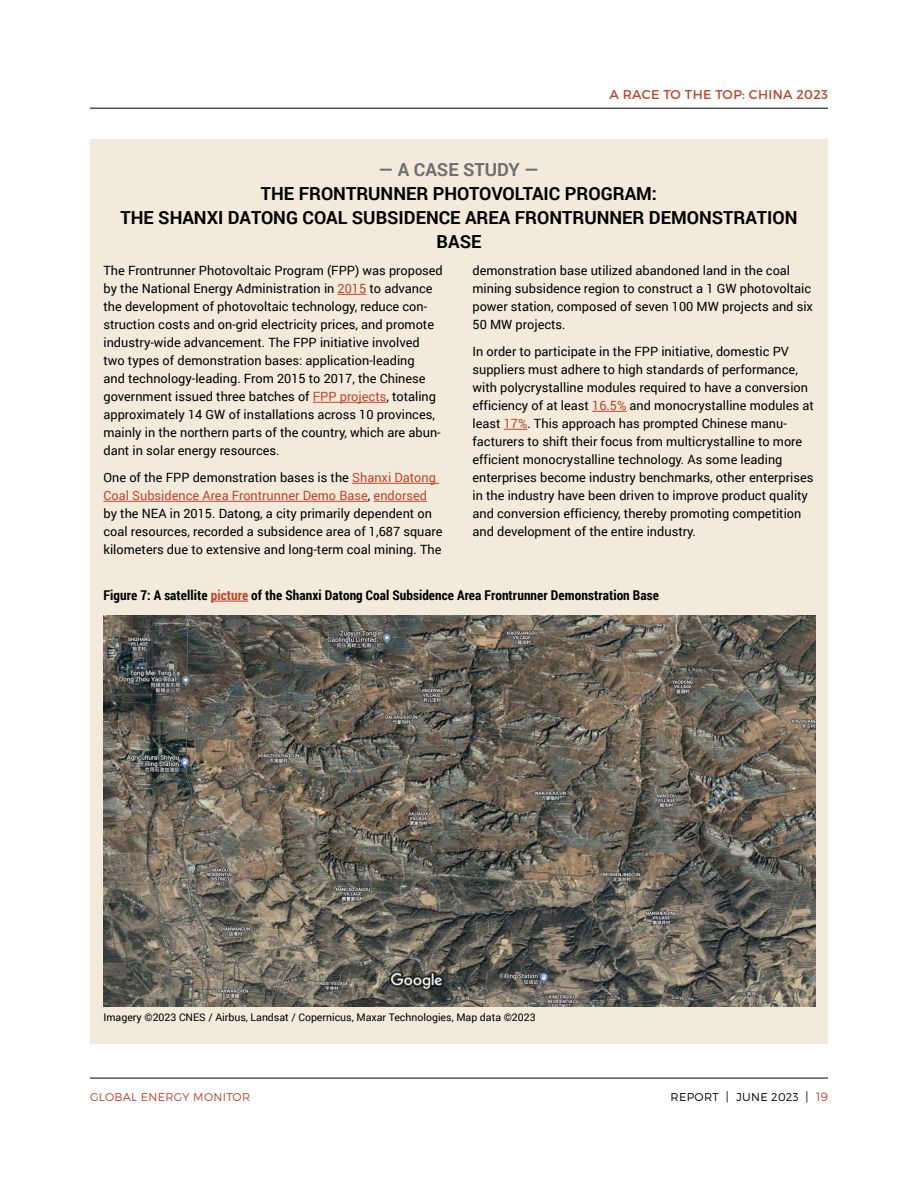
<style>
.page{position:relative;width:918px;height:1188px;background:#fff}
.page>*{position:absolute;margin:0;border:0;box-sizing:border-box;transform-origin:0 0}
.t1{font:700 18px/24px "Roboto";color:#000;text-align:center}
.t2{font:700 18px "Roboto";color:#6d6e71}
.t3{font:700 13.5px "Roboto Condensed";letter-spacing:.005em;color:#000}
.t4{font:12.75px/18px "Roboto";color:#000}
.t5{font:12.75px "Montserrat";letter-spacing:.03em;color:#bd452b}
.t6{font:300 11.25px "Montserrat";letter-spacing:.03em;color:#bd452b}
.t7{font:300 11.25px "Montserrat";letter-spacing:.03em;color:#000}
.t8{font:10.5px "Roboto";color:#000}
.s1{color:#bd452b}
.s2{font-size:12px}
.s3{font-size:12px;color:#bd452b}
</style>
<div class="page">
<hr style="left:90px;top:1078px;width:738px;height:1px;background:#000">
<hr style="left:90px;top:108px;width:738px;height:1px;background:#000">
<div style="left:90px;top:140px;width:738px;height:904px;background:#f4eadc"></div>
<svg style="left:338px;top:294px;width:28px;height:1px"></svg>
<hr style="left:313px;top:402px;width:73px;height:1px;background:#bd452b">
<hr style="left:352px;top:483px;width:87px;height:1px;background:#bd452b">
<hr style="left:104px;top:501px;width:264px;height:1px;background:#bd452b">
<hr style="left:374px;top:501px;width:53px;height:1px;background:#bd452b">
<hr style="left:592px;top:411px;width:34px;height:1px;background:#bd452b">
<svg style="left:504px;top:429px;width:23px;height:1px"></svg>
<hr style="left:211px;top:601px;width:37px;height:1px;background:#bd452b">
<img style="left:104px;top:616px;width:712px;height:390px">
<p class="t5" style="left:609px;top:87px;width:220px">A RACE TO THE TOP: CHINA 2023</p>
<h1 class="t2" style="left:379px;top:157px;width:162px">— A CASE STUDY —</h1>
<h1 class="t1" style="left:120px;top:181px;width:679px">THE FRONTRUNNER PHOTOVOLTAIC PROGRAM:<br>THE SHANXI DATONG COAL SUBSIDENCE AREA FRONTRUNNER DEMONSTRATION<br>BASE</h1>
<p class="t4" style="left:104px;top:261px;width:341px">The Frontrunner Photovoltaic Program (FPP) was proposed by the National Energy Administration in <span class="s1">2015</span> to advance the development of photovoltaic technology, reduce con&shy;struction costs and on-grid electricity prices, and promote industry-wide advancement. The FPP initiative involved two types of demonstration bases: application-leading<br>and technology-leading. From 2015 to 2017, the Chinese government issued three batches of <span class="s1">FPP projects</span>, totaling approximately 14 GW of installations across 10 provinces, mainly in the northern parts of the country, which are abun&shy;dant in solar energy resources.</p>
<p class="t4" style="left:104px;top:468px;width:341px">One of the FPP demonstration bases is the <span class="s1">Shanxi Datong Coal Subsidence Area Frontrunner Demo Base</span>, <span class="s1">endorsed </span>by the NEA in 2015. Datong, a city primarily dependent on coal resources, recorded a subsidence area of 1,687 square kilometers due to extensive and long-term coal mining. The</p>
<p class="t4" style="left:472px;top:261px;width:342px">demonstration base utilized abandoned land in the coal mining subsidence region to construct a 1 GW photovoltaic power station, composed of seven 100 MW projects and six 50 MW projects.</p>
<p class="t4" style="left:472px;top:342px;width:343px">In order to participate in the FPP initiative, domestic PV suppliers must adhere to high standards of performance, with polycrystalline modules required to have a conversion efficiency of at least <span class="s1">16.5%</span> and monocrystalline modules at least <span class="s1">17%</span>. This approach has prompted Chinese manu&shy;facturers to shift their focus from multicrystalline to more efficient monocrystalline technology. As some leading enterprises become industry benchmarks, other enterprises in the industry have been driven to improve product quality and conversion efficiency, thereby promoting competition and development of the entire industry.</p>
<p class="t3" style="left:104px;top:586px;width:557px">Figure 7: A satellite <span class="s1">picture</span> of the Shanxi Datong Coal Subsidence Area Frontrunner Demonstration Base</p>
<p class="t8" style="left:104px;top:1010px;width:434px">Imagery ©2023 CNES / Airbus, Landsat / Copernicus, Maxar Technologies, Map data ©2023</p>
<p class="t6" style="left:90px;top:1090px;width:162px">GLOBAL ENERGY MONITOR</p>
<p class="t7" style="left:671px;top:1090px;width:159px">REPORT <span class="s2">|</span> JUNE 2023 <span class="s2">|</span> <span class="s3">19</span></p>
</div>
